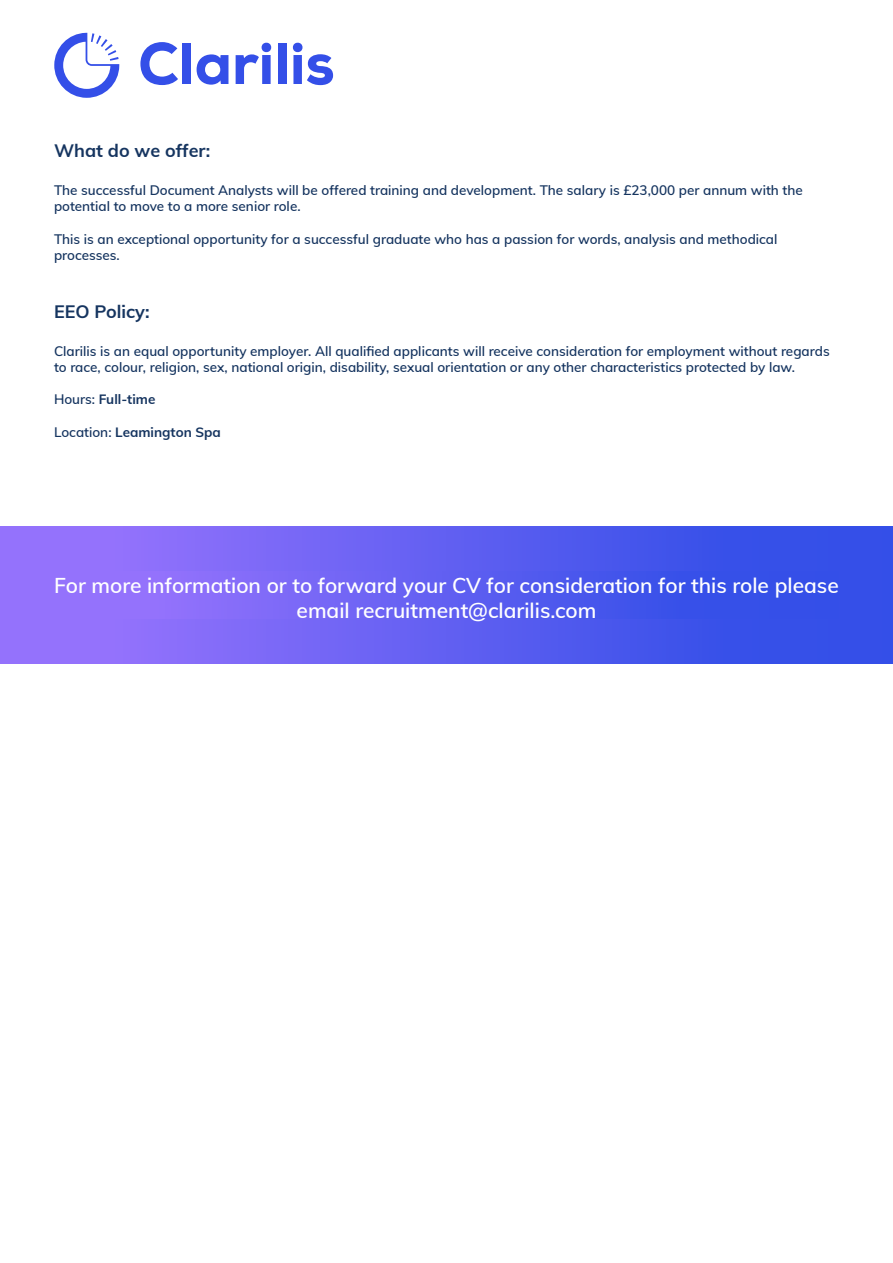
<style>
.page{position:relative;width:893px;height:1263px;background:#fff}
.page>*{position:absolute;margin:0;border:0;box-sizing:border-box;transform-origin:0 0}
.t1{font:21px/25.2px "Muli";color:#fff;text-align:center}
.t2{font:18px "Muli";color:#163560}
.t3{font:13.5px/16.2px "Muli";color:#163560}
</style>
<div class="page">
<svg style="left:140px;top:42px;width:38px;height:43px"></svg>
<div style="left:183px;top:43px;width:8px;height:41px;background:#344fe8"></div>
<svg style="left:197px;top:54px;width:31px;height:31px"></svg>
<svg style="left:236px;top:42px;width:35px;height:42px"></svg>
<div style="left:278px;top:43px;width:8px;height:41px;background:#344fe8"></div>
<svg style="left:293px;top:42px;width:40px;height:43px"></svg>
<svg style="left:54px;top:33px;width:65px;height:65px"></svg>
<div style="left:0;top:526px;width:893px;height:137px;background:linear-gradient(to right,#9e76fe,#274ae5)"></div>
<div style="left:54px;top:572px;width:785px;height:46px;background:linear-gradient(to right,#9e76fe,#264ae5)"></div>
<p class="t2" style="left:54px;top:138px;width:158px">What do we offer:</p>
<p class="t3" style="left:54px;top:181px;width:750px">The successful Document Analysts will be offered training and development. The salary is £23,000 per annum with the potential to move to a more senior role.</p>
<p class="t3" style="left:54px;top:230px;width:725px">This is an exceptional opportunity for a successful graduate who has a passion for words, analysis and methodical processes.</p>
<p class="t2" style="left:54px;top:298px;width:97px">EEO Policy:</p>
<p class="t3" style="left:54px;top:342px;width:777px">Clarilis is an equal opportunity employer. All qualified applicants will receive consideration for employment without regards to race, colour, religion, sex, national origin, disability, sexual orientation or any other characteristics protected by law.</p>
<p class="t3" style="left:54px;top:391px;width:103px">Hours: Full-time</p>
<p class="t3" style="left:54px;top:423px;width:168px">Location: Leamington Spa</p>
<p class="t1" style="left:54px;top:572px;width:786px">For more information or to forward your CV for consideration for this role please email recruitment@clarilis.com</p>
</div>
